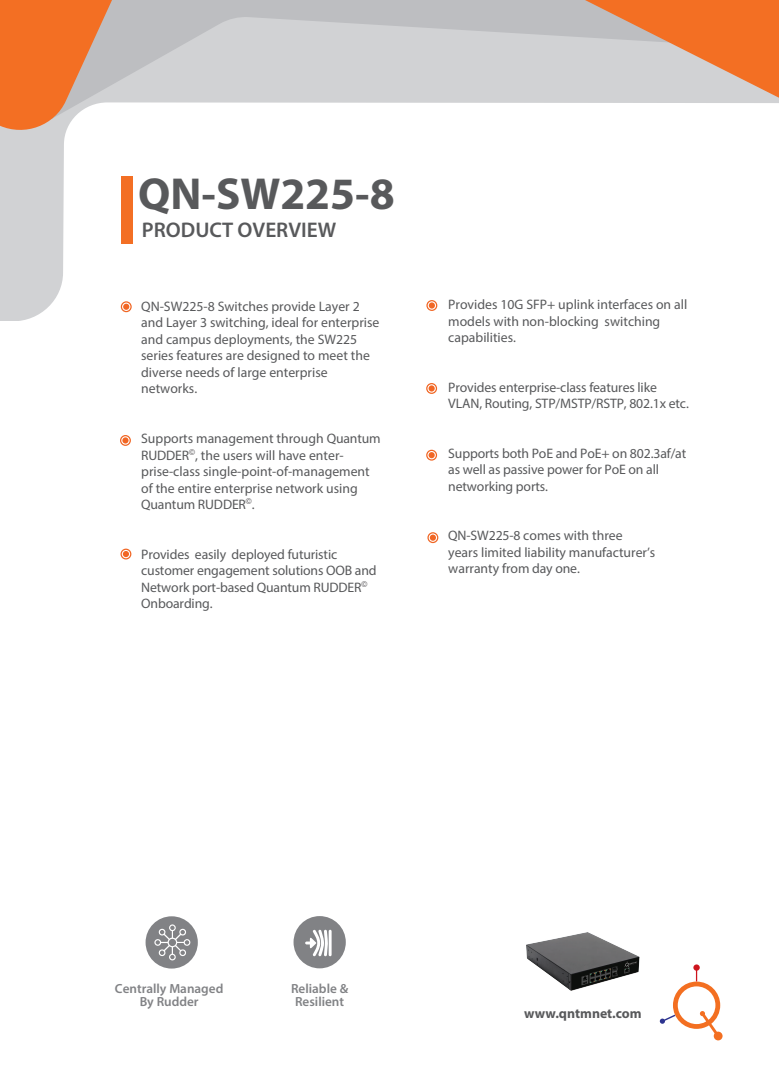
<style>
.page{position:relative;width:779px;height:1089px;background:#fff}
.page>*{position:absolute;margin:0;border:0;box-sizing:border-box;transform-origin:0 0}
.t1{font:700 45px "Myriad Pro";color:#58595b}
.t2{font:600 21.25px "Myriad Pro";color:#58595b}
.t3{font:13.75px/16.5px "Myriad Pro";color:#58595b}
.t4{font:700 13.75px "Myriad Pro";color:#58595b}
.t5{font:600 13.25px/13.5px "Myriad Pro";color:#818285;text-align:center}
</style>
<div class="page">
<svg style="left:0;top:141px;width:438px;height:180px"></svg>
<svg style="left:0;top:0;width:779px;height:141px"></svg>
<svg style="left:123px;top:304px;width:6px;height:6px"></svg>
<div style="left:121px;top:301px;width:11px;height:11px;border:1px solid #f16624;border-radius:50%"></div>
<svg style="left:122px;top:437px;width:6px;height:6px"></svg>
<div style="left:120px;top:435px;width:11px;height:11px;border:1px solid #f16624;border-radius:50%"></div>
<div style="left:428px;top:385px;width:7px;height:6px;background:#f16624;border-radius:50%"></div>
<div style="left:426px;top:383px;width:11px;height:11px;border:1px solid #f16624;border-radius:50%"></div>
<svg style="left:123px;top:551px;width:6px;height:6px"></svg>
<div style="left:120px;top:548px;width:11px;height:11px;border:1px solid #f16624;border-radius:50%"></div>
<svg style="left:429px;top:302px;width:6px;height:6px"></svg>
<div style="left:426px;top:300px;width:11px;height:11px;border:1px solid #f16624;border-radius:50%"></div>
<div style="left:428px;top:452px;width:7px;height:6px;background:#f16624;border-radius:50%"></div>
<div style="left:426px;top:449px;width:11px;height:11px;border:1px solid #f16624;border-radius:50%"></div>
<svg style="left:430px;top:534px;width:6px;height:6px"></svg>
<div style="left:427px;top:532px;width:11px;height:11px;border:1px solid #f16624;border-radius:50%"></div>
<div style="left:121px;top:176px;width:12px;height:68px;background:#f36f24"></div>
<div style="left:293px;top:916px;width:53px;height:52px;background:#818285;border-radius:50%"></div>
<div style="left:146px;top:916px;width:52px;height:52px;background:#818285;border-radius:50%"></div>
<svg style="left:154px;top:924px;width:37px;height:36px"></svg>
<svg style="left:305px;top:929px;width:26px;height:27px"></svg>
<svg style="left:660px;top:964px;width:62px;height:76px"></svg>
<img style="left:526px;top:932px;width:140px;height:82px">
<h1 class="t1" style="left:138px;top:165px;width:258px">QN-SW225-8</h1>
<h2 class="t2" style="left:142px;top:216px;width:196px">PRODUCT OVERVIEW</h2>
<p class="t3" style="left:141px;top:298px;width:240px">QN-SW225-8 Switches provide Layer 2 and Layer 3 switching, ideal for enterprise and campus deployments, the SW225 series features are designed to meet the diverse needs of large enterprise networks.</p>
<p class="t3" style="left:141px;top:430px;width:241px">Supports management through Quantum RUDDER<sup>©</sup>, the users will have enter&shy;prise-class single-point-of-management of the entire enterprise network using Quantum RUDDER<sup>©</sup>.</p>
<p class="t3" style="left:141px;top:545px;width:237px">Provides easily deployed futuristic customer engagement solutions OOB and<br>Network port-based Quantum RUDDER<sup>©<br></sup>Onboarding.</p>
<p class="t3" style="left:448px;top:296px;width:240px">Provides 10G SFP+ uplink interfaces on all models with non-blocking switching capabilities.</p>
<p class="t3" style="left:448px;top:378px;width:242px">Provides enterprise-class features like<br>VLAN, Routing, STP/MSTP/RSTP, 802.1x etc.</p>
<p class="t3" style="left:448px;top:444px;width:239px">Supports both PoE and PoE+ on 802.3af/at as well as passive power for PoE on all networking ports.</p>
<p class="t3" style="left:448px;top:527px;width:209px">QN-SW225-8 comes with three years limited liability manufacturer’s warranty from day one.</p>
<p class="t5" style="left:115px;top:980px;width:110px">Centrally Managed<br>By Rudder</p>
<p class="t5" style="left:291px;top:980px;width:59px">Reliable &amp;<br>Resilient</p>
<p class="t4" style="left:524px;top:1003px;width:119px">www.qntmnet.com</p>
</div>
